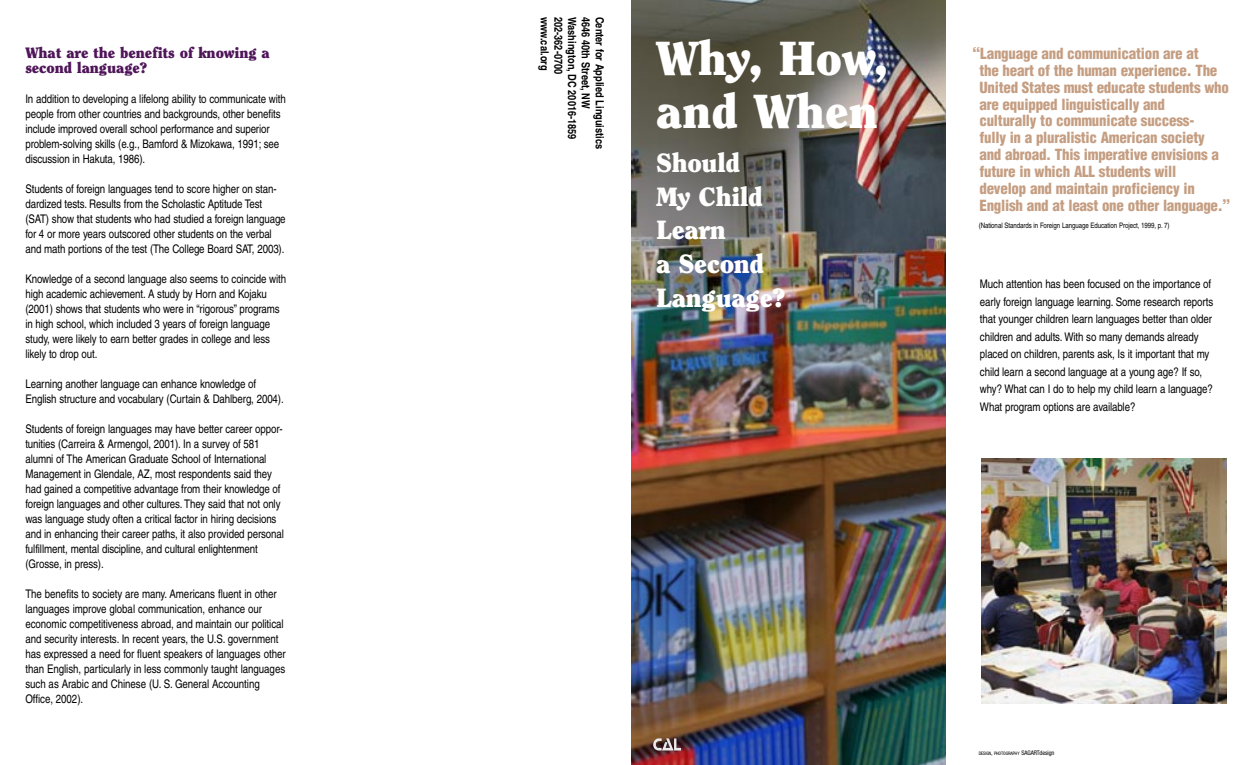
<style>
.page{position:relative;width:1260px;height:765px;background:#fff}
.page>*{position:absolute;margin:0;border:0;box-sizing:border-box;transform-origin:0 0}
.t1{font:900 47.5px "Clearface";color:#fff}
.t2{font:900 26.25px/33.8px "Clearface";letter-spacing:-.015em;color:#fff}
.quotation{font:900 condensed 15px/16.9px "Helvetica";letter-spacing:-.015em;color:#c59e82}
.head01{font:900 15px/15px "Clearface";letter-spacing:-.01em;color:#4f1559}
.txt{font:condensed 11.88px/15px "Helvetica";letter-spacing:-.01em;color:#000}
.txt-2{font:700 condensed 11.25px "Helvetica";color:#000}
.quote-name{font:condensed 7.5px "Helvetica";letter-spacing:-.01em;color:#000}
.txt-3{font:condensed 4.75px "Helvetica Neue";letter-spacing:-.02em;color:#000}
.s1{font-size:15.62px}
.s2{font-size:6.25px}
</style>
<div class="page">
<img style="left:631px;top:1px;width:315px;height:764px">
<img style="left:652px;top:734px;width:32px;height:19px">
<img style="left:981px;top:459px;width:245px;height:245px">
<p class="head01" style="left:25px;top:45px;width:246px">What are the benefits of knowing a second language?</p>
<p class="txt" style="left:25px;top:92px;width:262px">In addition to developing a lifelong ability to communicate with people from other countries and backgrounds, other benefits include improved overall school performance and superior problem-solving skills (e.g., Bamford &amp; Mizokawa, 1991; see discussion in Hakuta, 1986).</p>
<p class="txt" style="left:25px;top:182px;width:262px">Students of foreign languages tend to score higher on stan&shy;dardized tests. Results from the Scholastic Aptitude Test (SAT) show that students who had studied a foreign language for 4 or more years outscored other students on the verbal and math portions of the test (The College Board SAT, 2003).</p>
<p class="txt" style="left:25px;top:272px;width:262px">Knowledge of a second language also seems to coincide with high academic achievement. A study by Horn and Kojaku (2001) shows that students who were in “rigorous” programs in high school, which included 3 years of foreign language study, were likely to earn better grades in college and less likely to drop out.</p>
<p class="txt" style="left:25px;top:377px;width:260px">Learning another language can enhance knowledge of<br>English structure and vocabulary (Curtain &amp; Dahlberg, 2004).</p>
<p class="txt" style="left:25px;top:422px;width:260px">Students of foreign languages may have better career oppor&shy;tunities (Carreira &amp; Armengol, 2001). In a survey of 581 alumni of The American Graduate School of International Management in Glendale, AZ, most respondents said they had gained a competitive advantage from their knowledge of foreign languages and other cultures. They said that not only was language study often a critical factor in hiring decisions and in enhancing their career paths, it also provided personal fulfillment, mental discipline, and cultural enlightenment (Grosse, in press).</p>
<p class="txt" style="left:25px;top:587px;width:262px">The benefits to society are many. Americans fluent in other languages improve global communication, enhance our economic competitiveness abroad, and maintain our political and security interests. In recent years, the U.S. government has expressed a need for fluent speakers of languages other than English, particularly in less commonly taught languages such as Arabic and Chinese (U. S. General Accounting Office, 2002).</p>
<p class="txt-2" style="left:552px;top:17px;width:55px;rotate:90deg">www.cal.org</p>
<p class="txt-2" style="left:565px;top:17px;width:59px;rotate:90deg">202-362-0700</p>
<p class="txt-2" style="left:579px;top:17px;width:124px;rotate:90deg">Washington, DC 20016-1859</p>
<p class="txt-2" style="left:593px;top:17px;width:93px;rotate:90deg">4646 40th Street, NW</p>
<p class="txt-2" style="left:607px;top:17px;width:134px;rotate:90deg">Center for Applied Linguistics</p>
<p class="t1" style="left:656px;top:29px;width:234px">Why, How,</p>
<p class="t1" style="left:656px;top:82px;width:223px">and When</p>
<p class="t2" style="left:656px;top:145px;width:108px">Should<br>My Child</p>
<p class="t2" style="left:656px;top:213px;width:110px">Learn<br>a Second</p>
<p class="t2" style="left:656px;top:280px;width:131px">Language?</p>
<p class="quotation" style="left:979px;top:45px;width:253px;text-indent:-7px"><span class="s1">“</span>Language and communication are at<br>the heart of the human experience. The United States must educate students who are equipped linguistically and<br>culturally to communicate success-<br>fully in a pluralistic American society and abroad. This imperative envisions a future in which ALL students will<br>develop and maintain proficiency in English and at least one other language.<span class="s1">”</span></p>
<p class="quote-name" style="left:979px;top:221px;width:192px">(National Standards in Foreign Language Education Project, 1999, p. 7)</p>
<p class="txt" style="left:980px;top:275px;width:235px;line-height:17.5px">Much attention has been focused on the importance of early foreign language learning. Some research reports that younger children learn languages better than older children and adults. With so many demands already placed on children, parents ask, Is it important that my child learn a second language at a young age? If so, why? What can I do to help my child learn a language?<br>What program options are available?</p>
<p class="txt-3" style="left:979px;top:751px;width:77px">DESIGN<span class="s2">,</span> PHOTOGRAPHY <span class="s2">SAGARTdesign</span></p>
</div>
